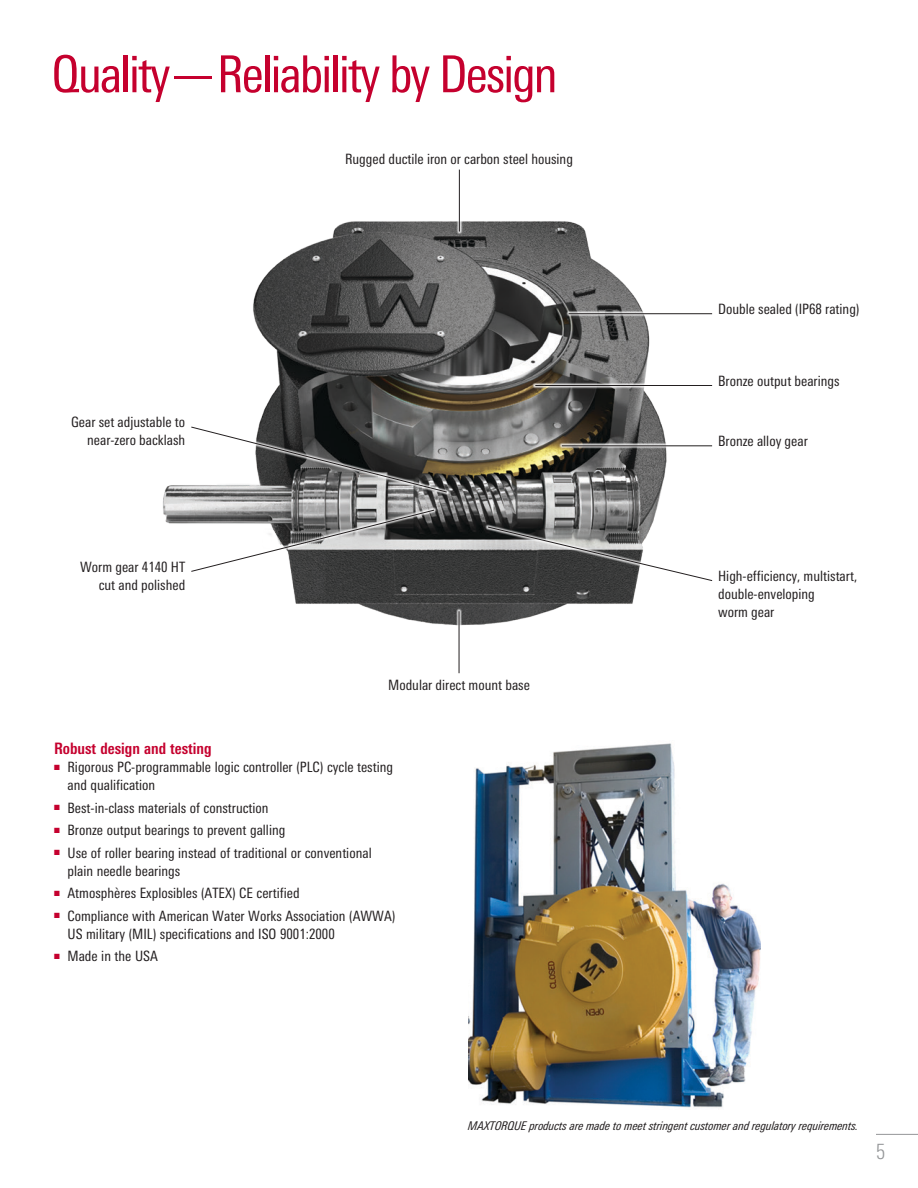
<style>
.page{position:relative;width:918px;height:1188px;background:#fff}
.page>*{position:absolute;margin:0;border:0;box-sizing:border-box;transform-origin:0 0}
.Head_Non-Branding{font:condensed 51px "Univers Next Pro";letter-spacing:-.04em;color:#c5002e}
.t1{font:300 condensed 21px "Univers Next Pro";color:#949698}
.Body_Head{font:700 condensed 15.75px "Univers Next Pro";color:#c5002e}
.Body_Text{font:condensed 14.25px/18px "Univers Next Pro";color:#231f20}
.t2{font:italic condensed 12px "Univers Next Pro";letter-spacing:-.01em;color:#231f20}
</style>
<div class="page">
<img style="left:468px;top:743px;width:293px;height:365px">
<img style="left:163px;top:221px;width:504px;height:405px">
<div style="left:188px;top:424px;width:262px;height:71px;background:#fff;opacity:.8"></div>
<svg style="left:190px;top:426px;width:258px;height:67px"></svg>
<div style="left:189px;top:507px;width:248px;height:67px;background:#fff;opacity:.8"></div>
<svg style="left:190px;top:509px;width:245px;height:63px"></svg>
<div style="left:533px;top:382px;width:182px;height:7px;background:#fff;opacity:.8"></div>
<hr style="left:535px;top:385px;width:177px;height:1px;background:#231f20">
<div style="left:566px;top:311px;width:149px;height:6px;background:#fff;opacity:.8"></div>
<hr style="left:569px;top:313px;width:143px;height:1px;background:#231f20">
<div style="left:559px;top:443px;width:156px;height:6px;background:#fff;opacity:.8"></div>
<hr style="left:562px;top:445px;width:150px;height:1px;background:#231f20">
<div style="left:485px;top:524px;width:230px;height:60px;background:#fff;opacity:.8"></div>
<svg style="left:487px;top:526px;width:226px;height:56px"></svg>
<div style="left:456px;top:167px;width:7px;height:67px;background:#fff;opacity:.8"></div>
<hr style="left:459px;top:170px;width:1px;height:62px;background:#231f20">
<div style="left:456px;top:609px;width:6px;height:67px;background:#fff;opacity:.8"></div>
<hr style="left:459px;top:611px;width:1px;height:62px;background:#231f20">
<hr style="left:876px;top:1134px;width:42px;height:1px;background:#949698">
<p class="Head_Non-Branding" style="left:51px;top:45px;width:508px">Quality—Reliability by Design</p>
<p class="Body_Text" style="left:71px;top:413px;width:116px;text-align:right">Gear set adjustable to near-zero backlash</p>
<p class="Body_Text" style="left:80px;top:558px;width:107px;text-align:right">Worm gear 4140 HT cut and polished</p>
<p class="Body_Text" style="left:345px;top:149px;width:229px">Rugged ductile iron or carbon steel housing</p>
<p class="Body_Text" style="left:388px;top:676px;width:143px">Modular direct mount base</p>
<p class="Body_Head" style="left:54px;top:739px;width:159px">Robust design and testing</p>
<p class="Body_Text" style="left:68px;top:758px;width:327px;text-indent:-14px"><sup>■</sup> Rigorous PC-programmable logic controller (PLC) cycle testing and qualification</p>
<p class="Body_Text" style="left:54px;top:798px;width:216px"><sup>■</sup> Best-in-class materials of construction</p>
<p class="Body_Text" style="left:54px;top:821px;width:233px"><sup>■</sup> Bronze output bearings to prevent galling</p>
<p class="Body_Text" style="left:68px;top:843px;width:306px;text-indent:-14px"><sup>■</sup> Use of roller bearing instead of traditional or conventional plain needle bearings</p>
<p class="Body_Text" style="left:54px;top:884px;width:247px"><sup>■</sup> Atmosphères Explosibles (ATEX) CE certified</p>
<p class="Body_Text" style="left:68px;top:906px;width:329px;text-indent:-14px"><sup>■</sup> Compliance with American Water Works Association (AWWA)<br>US military (MIL) specifications and ISO 9001:2000</p>
<p class="Body_Text" style="left:54px;top:947px;width:105px"><sup>■</sup> Made in the USA</p>
<p class="Body_Text" style="left:718px;top:300px;width:143px">Double sealed (IP68 rating)</p>
<p class="Body_Text" style="left:718px;top:372px;width:123px">Bronze output bearings</p>
<p class="Body_Text" style="left:718px;top:432px;width:91px">Bronze alloy gear</p>
<p class="Body_Text" style="left:718px;top:567px;width:141px">High-efficiency, multistart, double-enveloping<br>worm gear</p>
<p class="t2" style="left:468px;top:1119px;width:392px">MAXTORQUE products are made to meet stringent customer and regulatory requirements.</p>
<h2 class="t1" style="left:876px;top:1139px;width:11px">5</h2>
</div>
